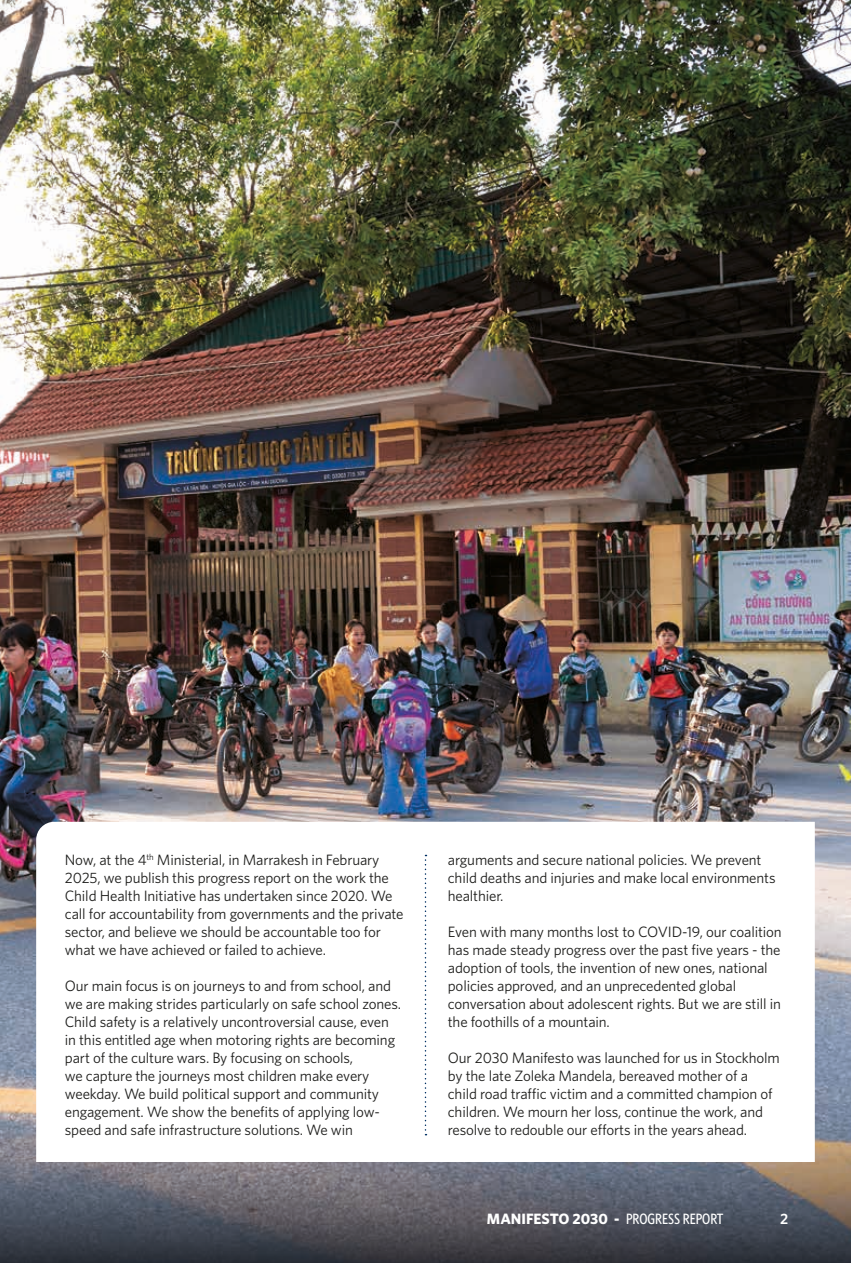
<style>
.page{position:relative;width:851px;height:1263px;background:#fff}
.page>*{position:absolute;margin:0;border:0;box-sizing:border-box;transform-origin:0 0}
.t1{font:15px/18px "Whitney";letter-spacing:-.01em;color:#1d1d1b}
.t2{font:700 15px "Whitney";color:#fff}
.t3{font:600 15px "Whitney";color:#fff}
.s1{font-family:"Whitney Condensed";font-weight:500}
</style>
<div class="page">
<img style="left:0;top:0;width:850px;height:1263px">
<svg style="left:36px;top:822px;width:778px;height:340px"></svg>
<svg style="left:424px;top:855px;width:2px;height:280px"></svg>
<p class="t1" style="left:65px;top:850px;width:340px">Now, at the 4<sup>th</sup> Ministerial, in Marrakesh in February 2025, we publish this progress report on the work the Child Health Initiative has undertaken since 2020. We call for accountability from governments and the private sector, and believe we should be accountable too for what we have achieved or failed to achieve.</p>
<p class="t1" style="left:65px;top:976px;width:337px">Our main focus is on journeys to and from school, and we are making strides particularly on safe school zones.<br>Child safety is a relatively uncontroversial cause, even in this entitled age when motoring rights are becoming part of the culture wars. By focusing on schools,<br>we capture the journeys most children make every weekday. We build political support and community engagement. We show the benefits of applying low&shy;speed and safe infrastructure solutions. We win</p>
<p class="t1" style="left:448px;top:850px;width:329px">arguments and secure national policies. We prevent child deaths and injuries and make local environments healthier.</p>
<p class="t1" style="left:448px;top:922px;width:335px">Even with many months lost to COVID-19, our coalition has made steady progress over the past five years - the adoption of tools, the invention of new ones, national policies approved, and an unprecedented global conversation about adolescent rights. But we are still in the foothills of a mountain.</p>
<p class="t1" style="left:448px;top:1048px;width:333px">Our 2030 Manifesto was launched for us in Stockholm by the late Zoleka Mandela, bereaved mother of a child road traffic victim and a committed champion of children. We mourn her loss, continue the work, and resolve to redouble our efforts in the years ahead.</p>
<p class="t2" style="left:487px;top:1209px;width:238px">MANIFESTO 2030 - <span class="s1">PROGRESS REPORT</span></p>
<p class="t3" style="left:780px;top:1209px;width:10px">2</p>
</div>
